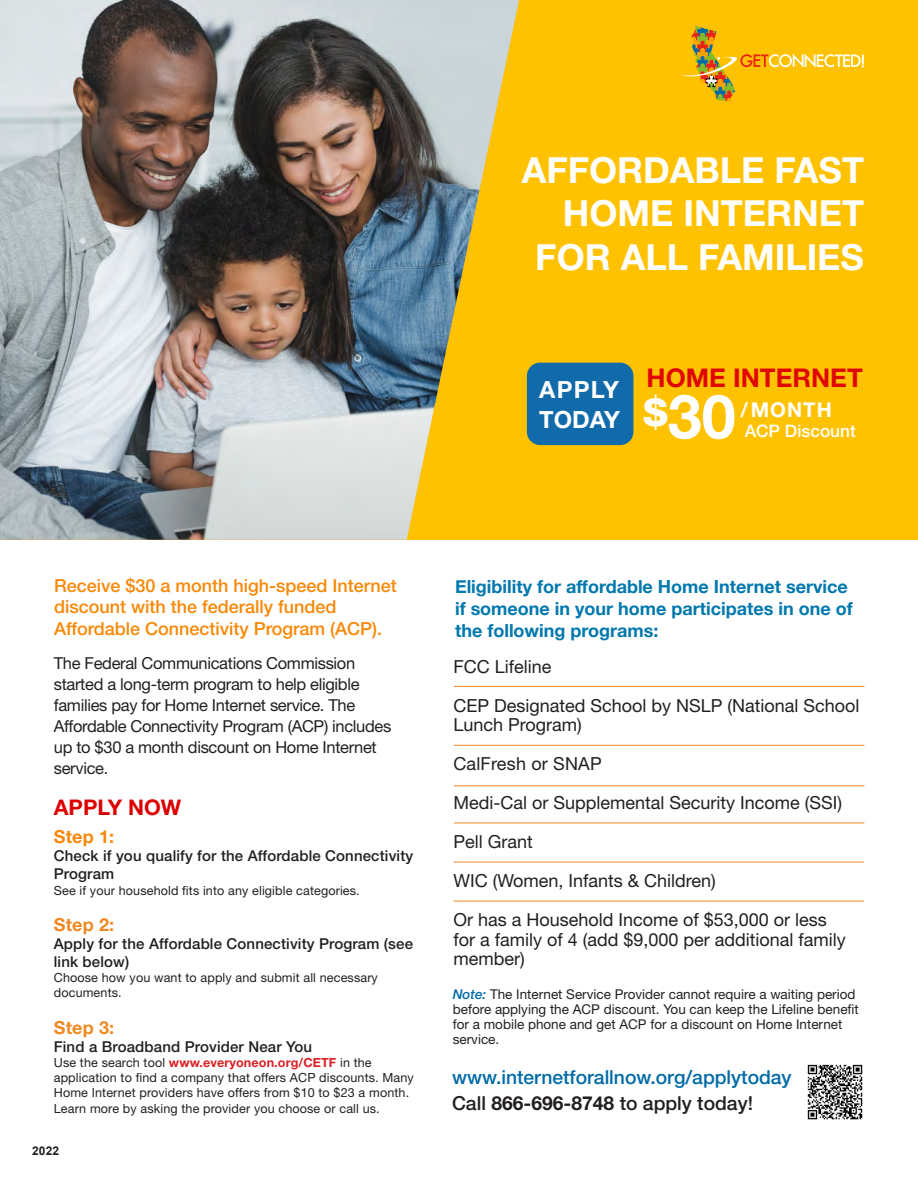
<style>
.page{position:relative;width:918px;height:1188px;background:#fff}
.page>*{position:absolute;margin:0;border:0;box-sizing:border-box;transform-origin:0 0}
.t1{font:700 61.2px "Helvetica Neue LT Std";color:#fff}
.t2{font:700 36px "Helvetica Neue LT Std";color:#fff}
.t3{font:700 25.8px "Helvetica Neue LT Std";color:#e00600}
.t4{font:700 23.7px "Helvetica Neue LT Std";color:#fff}
.t5{font:700 21.6px "Helvetica Neue LT Std";color:#db0000}
.t6{font:700 20.4px "Helvetica Neue LT Std";letter-spacing:.05em;color:#fff}
.t7{font:500 19.35px "Helvetica Neue LT Std";color:#006ba7}
.t8{font:500 19.35px "Helvetica Neue LT Std";color:#231f20}
.Tab{font:18px/19.5px "Helvetica Neue LT Std";color:#231f20}
.t9{font:700 18px/21.6px "Helvetica Neue";color:#0078ae}
.t10{font:500 18px/21.6px "Helvetica Neue LT Std";color:#f98806}
.t11{font:700 18px "Helvetica Neue LT Std";letter-spacing:.01em;color:#f08921}
.t12{font:700 18px "Helvetica Neue LT Std";color:#f98806}
.t13{font:500 17.25px "Helvetica Neue LT Std";color:#fff}
.t14{font:16.5px/21px "Helvetica Neue LT Std";letter-spacing:-.02em;color:#231f20}
.t15{font:500 15px/18px "Helvetica Neue LT Std";letter-spacing:.01em;color:#231f20}
.Tab-2{font:13.5px/14.9px "Helvetica Neue LT Std";color:#231f20}
.t16{font:12.6px/15.1px "Helvetica Neue LT Std";letter-spacing:.01em;color:#231f20}
.t17{font:700 12px "Arial";color:#231f20}
.s1{font-weight:700;color:#db1f25}
.s2{font-weight:500;font-style:italic;color:#006ba7}
.s3{font-weight:700}
</style>
<div class="page">
<div style="left:0;top:0;width:918px;height:540px;background:#ffc200"></div>
<img style="left:807px;top:1064px;width:56px;height:56px">
<img style="left:0;top:0;width:519px;height:540px">
<div style="left:527px;top:363px;width:106px;height:82px;background:#116aa9;border-radius:13px"></div>
<hr style="left:454px;top:686px;width:410px;height:1px;background:#f08921">
<hr style="left:454px;top:823px;width:410px;height:1px;background:#f08921">
<hr style="left:454px;top:745px;width:410px;height:1px;background:#f08921">
<hr style="left:454px;top:785px;width:410px;height:1px;background:#f08921">
<hr style="left:454px;top:862px;width:410px;height:1px;background:#f08921">
<hr style="left:454px;top:901px;width:410px;height:1px;background:#f08921">
<svg style="left:681px;top:26px;width:183px;height:75px"></svg>
<p class="t2" style="left:522px;top:148px;width:344px">AFFORDABLE FAST</p>
<p class="t2" style="left:563px;top:191px;width:303px">HOME INTERNET</p>
<p class="t2" style="left:535px;top:235px;width:330px">FOR ALL FAMILIES</p>
<p class="t4" style="left:539px;top:375px;width:81px">APPLY</p>
<p class="t4" style="left:539px;top:404px;width:82px">TODAY</p>
<p class="t3" style="left:647px;top:362px;width:218px">HOME INTERNET</p>
<p class="t1" style="left:643px;top:379px;width:94px"><sup>$</sup>30</p>
<p class="t6" style="left:741px;top:397px;width:93px">/ MONTH</p>
<p class="t13" style="left:745px;top:421px;width:113px">ACP Discount</p>
<p class="t10" style="left:54px;top:574px;width:344px">Receive $30 a month high-speed Internet discount with the federally funded<br>Affordable Connectivity Program (ACP).</p>
<p class="t14" style="left:54px;top:653px;width:339px">The Federal Communications Commission started a long-term program to help eligible families pay for Home Internet service. The Affordable Connectivity Program (ACP) includes up to $30 a month discount on Home Internet service.</p>
<p class="t5" style="left:54px;top:794px;width:129px">APPLY NOW</p>
<p class="t12" style="left:54px;top:826px;width:62px">Step 1:</p>
<p class="t15" style="left:54px;top:847px;width:361px">Check if you qualify for the Affordable Connectivity<br>Program</p>
<p class="t16" style="left:54px;top:882px;width:307px">See if your household fits into any eligible categories.</p>
<p class="t11" style="left:54px;top:914px;width:62px">Step 2:</p>
<p class="t15" style="left:54px;top:935px;width:361px">Apply for the Affordable Connectivity Program (see link below)</p>
<p class="t16" style="left:54px;top:970px;width:326px">Choose how you want to apply and submit all necessary documents.</p>
<p class="t11" style="left:54px;top:1017px;width:62px">Step 3:</p>
<p class="t15" style="left:54px;top:1038px;width:260px">Find a Broadband Provider Near You</p>
<p class="t16" style="left:54px;top:1055px;width:362px">Use the search tool <span class="s1">www.everyoneon.org/CETF</span> in the application to find a company that offers ACP discounts. Many Home Internet providers have offers from $10 to $23 a month.<br>Learn more by asking the provider you choose or call us.</p>
<p class="t17" style="left:32px;top:1143px;width:29px">2022</p>
<p class="t9" style="left:455px;top:577px;width:399px">Eligibility for affordable Home Internet service if someone in your home participates in one of the following programs:</p>
<p class="Tab" style="left:453px;top:656px;width:99px">FCC Lifeline</p>
<p class="Tab" style="left:453px;top:695px;width:408px">CEP Designated School by NSLP (National School<br>Lunch Program)</p>
<p class="Tab" style="left:453px;top:754px;width:150px">CalFresh or SNAP</p>
<p class="Tab" style="left:453px;top:793px;width:390px">Medi-Cal or Supplemental Security Income (SSI)</p>
<p class="Tab" style="left:453px;top:832px;width:81px">Pell Grant</p>
<p class="Tab" style="left:453px;top:871px;width:264px">WIC (Women, Infants &amp; Children)</p>
<p class="Tab" style="left:453px;top:910px;width:394px">Or has a Household Income of $53,000 or less for a family of 4 (add $9,000 per additional family member)</p>
<p class="Tab-2" style="left:453px;top:987px;width:408px"><span class="s2">Note:</span> The Internet Service Provider cannot require a waiting period before applying the ACP discount. You can keep the Lifeline benefit for a mobile phone and get ACP for a discount on Home Internet service.</p>
<p class="t7" style="left:452px;top:1066px;width:341px">www.internetforallnow.org/applytoday</p>
<p class="t8" style="left:452px;top:1091px;width:303px">Call <span class="s3">866-696-8748</span> to apply today!</p>
</div>
